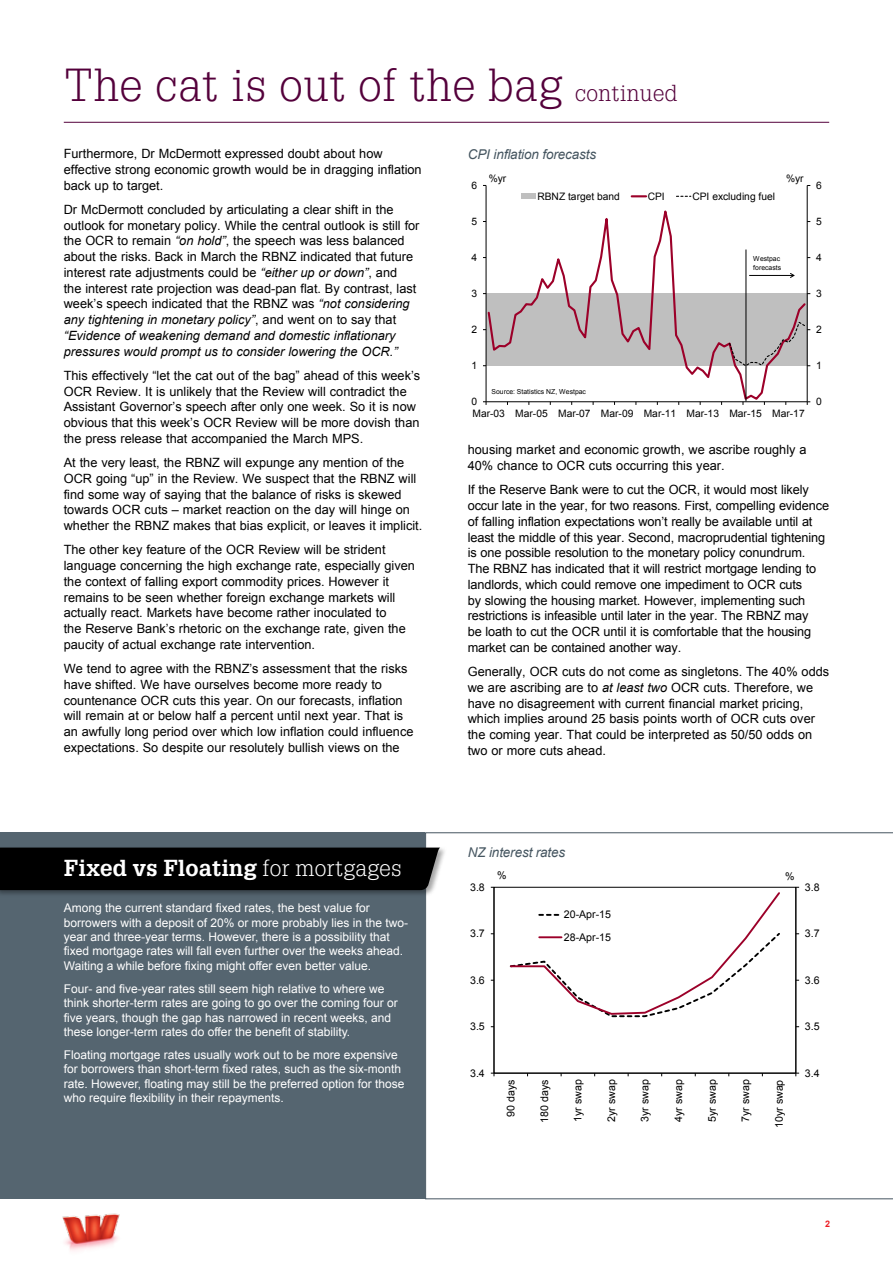
<style>
.page{position:relative;width:893px;height:1263px;background:#fff}
.page>*{position:absolute;margin:0;border:0;box-sizing:border-box;transform-origin:0 0}
.t1{font:45px "Westpac Helpa";letter-spacing:-.01em;color:#54003b}
.t2{font:700 22.5px "Westpac Helpa";letter-spacing:-.02em;color:#fff}
.t3{font:italic 13.5px "Arial";letter-spacing:-.01em;color:#455560}
.t4{font:12.75px/15.8px "Arial";color:#000}
.t5{font:12px/14.4px "Arial";color:#fff}
.t6{font:10.65px/22.4px "Arial";color:#000}
.t7{font:10.2px "Arial";color:#000}
.t8{font:700 9px "Arial";color:#ed1d24}
.t9{font:6.9px/8.2px "Arial";color:#000}
.s1{font-size:22.5px}
.s2{font-style:italic}
.s3{font-weight:400}
</style>
<div class="page">
<img style="left:62px;top:1213px;width:58px;height:38px">
<hr style="left:64px;top:122px;width:765px;height:1px;background:#54003b">
<hr style="left:807px;top:185px;width:1px;height:217px;background:#000">
<hr style="left:486px;top:185px;width:1px;height:217px;background:#000">
<svg style="left:486px;top:200px;width:321px;height:202px"></svg>
<svg style="left:728px;top:321px;width:82px;height:46px;background:#b8b1b3"></svg>
<div style="left:521px;top:194px;width:15px;height:5px;background:#bfbfbf"></div>
<svg style="left:632px;top:195px;width:14px;height:2px"></svg>
<svg style="left:676px;top:196px;width:15px;height:1px"></svg>
<hr style="left:746px;top:249px;width:1px;height:152px;background:#000">
<hr style="left:749px;top:275px;width:45px;height:1px;background:#000">
<svg style="left:790px;top:273px;width:5px;height:5px"></svg>
<div style="left:0;top:832px;width:893px;height:367px;background:#556570"></div>
<div style="left:425px;top:832px;width:468px;height:367px;background:#fff"></div>
<div style="left:0;top:846px;width:447px;height:52px;background:#000;opacity:.35"></div>
<div style="left:0;top:847px;width:440px;height:43px;background:#000"></div>
<div style="left:468px;top:868px;width:355px;height:263px;background:#fff"></div>
<div style="left:494px;top:887px;width:302px;height:186px;border:1px solid #000"></div>
<hr style="left:796px;top:887px;width:1px;height:186px;background:#000">
<hr style="left:494px;top:887px;width:1px;height:186px;background:#000">
<hr style="left:494px;top:1073px;width:302px;height:1px;background:#000">
<svg style="left:509px;top:892px;width:271px;height:126px"></svg>
<hr style="left:539px;top:936px;width:22px;height:2px;background:#9c0029">
<h1 class="t1" style="left:64px;top:57px;width:616px">The cat is out of the bag <span class="s1">continued</span></h1>
<p class="t4" style="left:64px;top:146px;width:359px">Furthermore, Dr McDermott expressed doubt about how effective strong economic growth would be in dragging inflation back up to target.</p>
<p class="t4" style="left:64px;top:202px;width:357px">Dr McDermott concluded by articulating a clear shift in the outlook for monetary policy. While the central outlook is still for the OCR to remain <span class="s2">“on hold”</span>, the speech was less balanced about the risks. Back in March the RBNZ indicated that future interest rate adjustments could be <span class="s2">“either up or down”</span>, and<br>the interest rate projection was dead-pan flat. By contrast, last week’s speech indicated that the RBNZ was <span class="s2">“not considering any tightening in monetary policy”</span>, and went on to say that <span class="s2">“Evidence of weakening demand and domestic inflationary pressures would prompt us to consider lowering the OCR.”</span></p>
<p class="t4" style="left:64px;top:368px;width:358px">This effectively “let the cat out of the bag” ahead of this week’s OCR Review. It is unlikely that the Review will contradict the Assistant Governor’s speech after only one week. So it is now obvious that this week’s OCR Review will be more dovish than the press release that accompanied the March MPS.</p>
<p class="t4" style="left:64px;top:455px;width:360px">At the very least, the RBNZ will expunge any mention of the OCR going “up” in the Review. We suspect that the RBNZ will find some way of saying that the balance of risks is skewed towards OCR cuts – market reaction on the day will hinge on whether the RBNZ makes that bias explicit, or leaves it implicit.</p>
<p class="t4" style="left:64px;top:542px;width:353px">The other key feature of the OCR Review will be strident language concerning the high exchange rate, especially given the context of falling export commodity prices. However it remains to be seen whether foreign exchange markets will actually react. Markets have become rather inoculated to<br>the Reserve Bank’s rhetoric on the exchange rate, given the paucity of actual exchange rate intervention.</p>
<p class="t4" style="left:64px;top:661px;width:351px">We tend to agree with the RBNZ’s assessment that the risks have shifted. We have ourselves become more ready to countenance OCR cuts this year. On our forecasts, inflation will remain at or below half a percent until next year. That is an awfully long period over which low inflation could influence expectations. So despite our resolutely bullish views on the</p>
<h2 class="t2" style="left:64px;top:854px;width:340px">Fixed vs Floating <span class="s3">for mortgages</span></h2>
<p class="t5" style="left:64px;top:901px;width:346px">Among the current standard fixed rates, the best value for borrowers with a deposit of 20% or more probably lies in the two&shy;year and three-year terms. However, there is a possibility that fixed mortgage rates will fall even further over the weeks ahead.<br>Waiting a while before fixing might offer even better value.</p>
<p class="t5" style="left:64px;top:981px;width:336px">Four- and five-year rates still seem high relative to where we think shorter-term rates are going to go over the coming four or five years, though the gap has narrowed in recent weeks, and these longer-term rates do offer the benefit of stability.</p>
<p class="t5" style="left:64px;top:1047px;width:342px">Floating mortgage rates usually work out to be more expensive for borrowers than short-term fixed rates, such as the six-month rate. However, floating may still be the preferred option for those who require flexibility in their repayments.</p>
<p class="t3" style="left:468px;top:145px;width:130px">CPI inflation forecasts</p>
<p class="t7" style="left:471px;top:179px;width:7px">6</p>
<p class="t7" style="left:471px;top:215px;width:7px">5</p>
<p class="t7" style="left:471px;top:251px;width:7px">4</p>
<p class="t7" style="left:471px;top:287px;width:7px">3</p>
<p class="t7" style="left:471px;top:323px;width:7px">2</p>
<p class="t7" style="left:471px;top:359px;width:7px">1</p>
<p class="t7" style="left:471px;top:395px;width:7px">0</p>
<p class="t7" style="left:489px;top:172px;width:19px">%yr</p>
<p class="t7" style="left:786px;top:172px;width:19px">%yr</p>
<p class="t7" style="left:537px;top:189px;width:84px">RBNZ target band</p>
<p class="t7" style="left:648px;top:189px;width:19px">CPI</p>
<p class="t7" style="left:692px;top:189px;width:84px">CPI excluding fuel</p>
<p class="t9" style="left:491px;top:387px;width:96px">Source: Statistics NZ, Westpac</p>
<p class="t9" style="left:753px;top:255px;width:29px">Westpac forecasts</p>
<p class="t7" style="left:472px;top:407px;width:334px">Mar-03 Mar-05 Mar-07 Mar-09 Mar-11 Mar-13 Mar-15 Mar-17</p>
<p class="t7" style="left:816px;top:178px;width:7px">6</p>
<p class="t7" style="left:816px;top:215px;width:7px">5</p>
<p class="t7" style="left:816px;top:251px;width:7px">4</p>
<p class="t7" style="left:816px;top:287px;width:7px">3</p>
<p class="t7" style="left:816px;top:323px;width:7px">2</p>
<p class="t7" style="left:816px;top:359px;width:7px">1</p>
<p class="t7" style="left:816px;top:395px;width:7px">0</p>
<p class="t4" style="left:468px;top:442px;width:340px">housing market and economic growth, we ascribe roughly a<br>40% chance to OCR cuts occurring this year.</p>
<p class="t4" style="left:468px;top:482px;width:363px">If the Reserve Bank were to cut the OCR, it would most likely occur late in the year, for two reasons. First, compelling evidence of falling inflation expectations won’t really be available until at least the middle of this year. Second, macroprudential tightening is one possible resolution to the monetary policy conundrum.<br>The RBNZ has indicated that it will restrict mortgage lending to landlords, which could remove one impediment to OCR cuts<br>by slowing the housing market. However, implementing such restrictions is infeasible until later in the year. The RBNZ may<br>be loath to cut the OCR until it is comfortable that the housing market can be contained another way.</p>
<p class="t4" style="left:468px;top:664px;width:363px">Generally, OCR cuts do not come as singletons. The 40% odds we are ascribing are to <span class="s2">at least two</span> OCR cuts. Therefore, we have no disagreement with current financial market pricing, which implies around 25 basis points worth of OCR cuts over the coming year. That could be interpreted as 50/50 odds on two or more cuts ahead.</p>
<p class="t3" style="left:468px;top:844px;width:99px">NZ interest rates</p>
<p class="t6" style="left:470px;top:876px;width:16px">3.8</p>
<p class="t6" style="left:470px;top:922px;width:16px">3.7</p>
<p class="t6" style="left:497px;top:864px;width:11px">%</p>
<p class="t6" style="left:785px;top:865px;width:11px">%</p>
<p class="t6" style="left:564px;top:903px;width:49px">20-Apr-15<br>28-Apr-15</p>
<p class="t6" style="left:805px;top:876px;width:16px">3.8</p>
<p class="t6" style="left:805px;top:922px;width:16px">3.7</p>
<p class="t6" style="left:470px;top:969px;width:16px">3.6</p>
<p class="t6" style="left:805px;top:969px;width:16px">3.6</p>
<p class="t6" style="left:470px;top:1015px;width:16px">3.5</p>
<p class="t6" style="left:805px;top:1015px;width:16px">3.5</p>
<p class="t6" style="left:470px;top:1062px;width:16px">3.4</p>
<p class="t6" style="left:500px;top:1117px;width:39px;rotate:-90deg">90 days</p>
<p class="t6" style="left:533px;top:1123px;width:45px;rotate:-90deg">180 days</p>
<p class="t6" style="left:567px;top:1122px;width:44px;rotate:-90deg">1yr swap</p>
<p class="t6" style="left:600px;top:1122px;width:44px;rotate:-90deg">2yr swap</p>
<p class="t6" style="left:634px;top:1122px;width:44px;rotate:-90deg">3yr swap</p>
<p class="t6" style="left:667px;top:1122px;width:44px;rotate:-90deg">4yr swap</p>
<p class="t6" style="left:701px;top:1122px;width:44px;rotate:-90deg">5yr swap</p>
<p class="t6" style="left:734px;top:1122px;width:44px;rotate:-90deg">7yr swap</p>
<p class="t6" style="left:768px;top:1128px;width:50px;rotate:-90deg">10yr swap</p>
<p class="t6" style="left:805px;top:1062px;width:16px">3.4</p>
<p class="t8" style="left:825px;top:1218px;width:7px">2</p>
</div>
